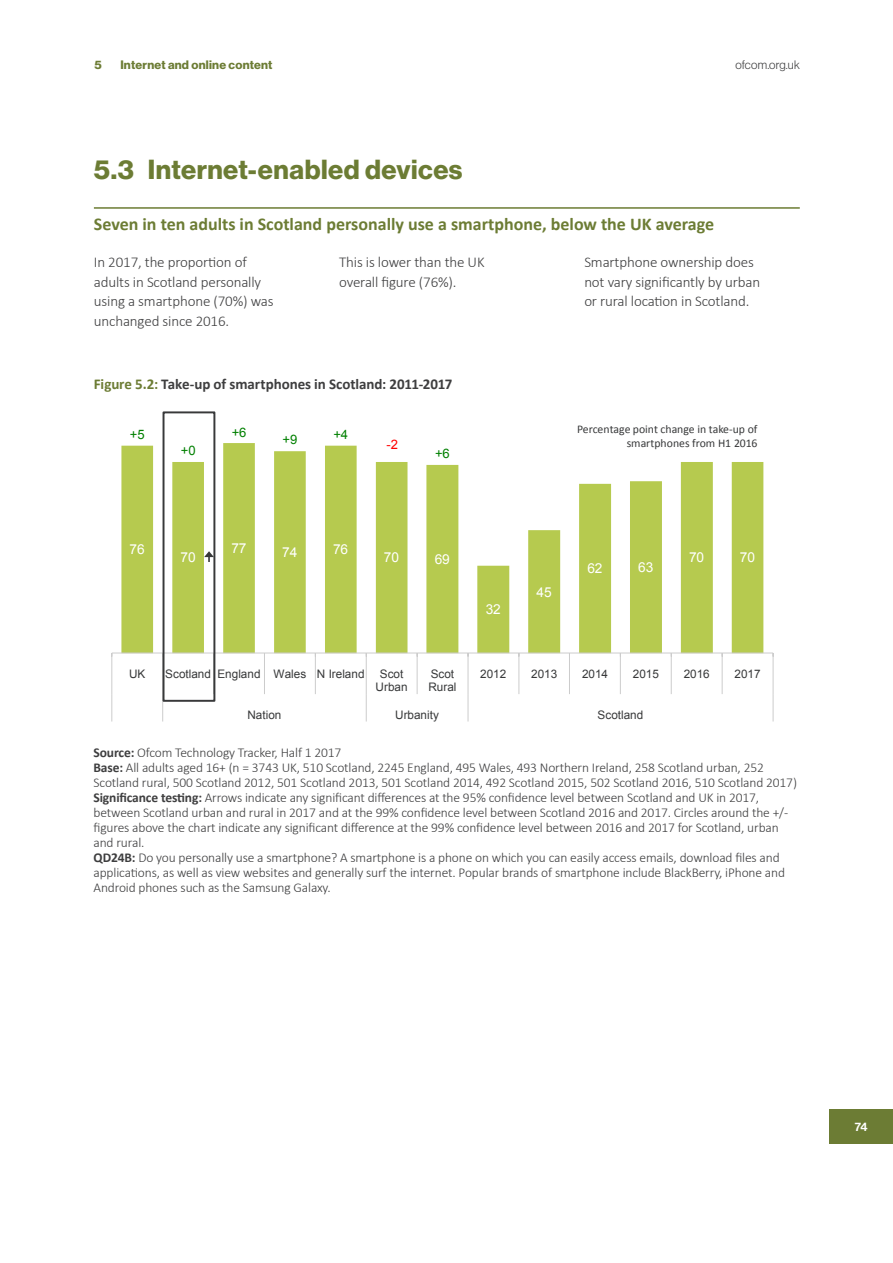
<style>
.page{position:relative;width:893px;height:1263px;background:#fff}
.page>*{position:absolute;margin:0;border:0;box-sizing:border-box;transform-origin:0 0}
.Heading_1_GREEN_plus{font:27px "N Haas Grotesk DS Std 75 Bd";letter-spacing:.02em;color:#6c7c34}
.Heading_3_GREEN{font:700 18px "Calibri";color:#6c7c34}
.Body_Copy{font:300 15px/19.5px "Calibri";letter-spacing:-.01em;color:#3e3e3f}
.Bold_Body_Copy{font:700 15px "Calibri";letter-spacing:-.005em;color:#3e3e3f}
.t1{font:13.65px "Arial";letter-spacing:-.01em;color:#fff}
.Source{font:300 13.5px/15px "Calibri";letter-spacing:-.01em;color:#3e3e3f}
.t2{font:13.05px "Arial";color:#008000}
.t3{font:13.05px "Arial";color:#f00}
.t4{font:12px "N Haas Grotesk DS Std 75 Bd";letter-spacing:.02em;color:#6c7c34}
.t5{font:12px "N Haas Grotesk DS Std 45 Lt";letter-spacing:.02em;color:#3e3e3f}
.t6{font:12px "N Haas Grotesk DS Std 65 Md";color:#fff}
.t7{font:11.7px/13.5px "Arial";color:#38393a;text-align:center}
.t8{font:11.7px/14px "Calibri";color:#38393a;text-align:right}
.s1{color:#6c7c34}
.s2{font-weight:700}
</style>
<div class="page">
<div style="left:829px;top:1110px;width:64px;height:34px;background:#6c7c34"></div>
<hr style="left:94px;top:207px;width:706px;height:2px;background:#6c7c34">
<svg style="left:121px;top:443px;width:642px;height:209px;fill:#b6ca4f"></svg>
<hr style="left:112px;top:652px;width:661px;height:1px;background:#ccc">
<hr style="left:111px;top:653px;width:1px;height:41px;background:#ccc">
<hr style="left:162px;top:653px;width:1px;height:41px;background:#ccc">
<hr style="left:264px;top:653px;width:1px;height:41px;background:#ccc">
<hr style="left:315px;top:653px;width:1px;height:41px;background:#ccc">
<hr style="left:366px;top:653px;width:1px;height:41px;background:#ccc">
<hr style="left:417px;top:653px;width:1px;height:41px;background:#ccc">
<hr style="left:468px;top:653px;width:1px;height:41px;background:#ccc">
<hr style="left:518px;top:653px;width:1px;height:41px;background:#ccc">
<hr style="left:569px;top:653px;width:1px;height:41px;background:#ccc">
<hr style="left:620px;top:653px;width:1px;height:41px;background:#ccc">
<hr style="left:671px;top:653px;width:1px;height:41px;background:#ccc">
<hr style="left:722px;top:653px;width:1px;height:41px;background:#ccc">
<hr style="left:773px;top:653px;width:1px;height:41px;background:#ccc">
<svg style="left:111px;top:694px;width:1px;height:27px"></svg>
<svg style="left:162px;top:694px;width:1px;height:27px"></svg>
<svg style="left:366px;top:694px;width:1px;height:27px"></svg>
<svg style="left:468px;top:694px;width:1px;height:27px"></svg>
<svg style="left:773px;top:694px;width:1px;height:27px"></svg>
<svg style="left:204px;top:551px;width:8px;height:11px"></svg>
<div style="left:163px;top:411px;width:52px;height:291px;border:2px solid #38393a"></div>
<p class="t4" style="left:95px;top:58px;width:9px">5</p>
<p class="t4" style="left:120px;top:58px;width:154px">Internet and online content</p>
<p class="t5" style="left:735px;top:58px;width:66px">ofcom.org.uk</p>
<p class="Heading_1_GREEN_plus" style="left:94px;top:154px;width:370px">5.3 Internet-enabled devices</p>
<p class="Heading_3_GREEN" style="left:94px;top:213px;width:622px">Seven in ten adults in Scotland personally use a smartphone, below the UK average</p>
<p class="Body_Copy" style="left:94px;top:253px;width:181px">In 2017, the proportion of adults in Scotland personally using a smartphone (70%) was unchanged since 2016.</p>
<p class="Body_Copy" style="left:339px;top:253px;width:147px">This is lower than the UK overall figure (76%).</p>
<p class="Body_Copy" style="left:584px;top:253px;width:177px">Smartphone ownership does not vary significantly by urban or rural location in Scotland.</p>
<p class="Bold_Body_Copy" style="left:94px;top:375px;width:360px"><span class="s1">Figure 5.2:</span> Take-up of smartphones in Scotland: 2011-2017</p>
<p class="t2" style="left:130px;top:425px;width:16px">+5</p>
<p class="t1" style="left:130px;top:540px;width:17px">76</p>
<p class="t2" style="left:181px;top:442px;width:16px">+0</p>
<p class="t1" style="left:180px;top:549px;width:17px">70</p>
<p class="t2" style="left:232px;top:424px;width:16px">+6</p>
<p class="t2" style="left:283px;top:431px;width:16px">+9</p>
<p class="t2" style="left:333px;top:425px;width:16px">+4</p>
<p class="t1" style="left:231px;top:539px;width:17px">77</p>
<p class="t1" style="left:282px;top:543px;width:17px">74</p>
<p class="t1" style="left:333px;top:540px;width:17px">76</p>
<p class="t3" style="left:387px;top:435px;width:13px">-2</p>
<p class="t2" style="left:435px;top:444px;width:16px">+6</p>
<p class="t1" style="left:384px;top:549px;width:17px">70</p>
<p class="t1" style="left:435px;top:550px;width:17px">69</p>
<p class="t1" style="left:486px;top:601px;width:17px">32</p>
<p class="t8" style="left:577px;top:421px;width:182px">Percentage point change in take-up of smartphones from H1 2016</p>
<p class="t1" style="left:536px;top:583px;width:17px">45</p>
<p class="t1" style="left:587px;top:560px;width:17px">62</p>
<p class="t1" style="left:638px;top:558px;width:17px">63</p>
<p class="t1" style="left:689px;top:549px;width:17px">70</p>
<p class="t1" style="left:740px;top:549px;width:17px">70</p>
<p class="t7" style="left:129px;top:667px;width:18px">UK</p>
<p class="t7" style="left:165px;top:667px;width:201px">Scotland England Wales N Ireland</p>
<p class="t7" style="left:376px;top:667px;width:33px">Scot<br>Urban</p>
<p class="t7" style="left:428px;top:667px;width:30px;text-align:left">Scot<br>Rural</p>
<p class="t7" style="left:480px;top:667px;width:28px">2012</p>
<p class="t7" style="left:531px;top:667px;width:28px">2013</p>
<p class="t7" style="left:582px;top:667px;width:28px">2014</p>
<p class="t7" style="left:633px;top:667px;width:28px">2015</p>
<p class="t7" style="left:684px;top:667px;width:28px">2016</p>
<p class="t7" style="left:735px;top:667px;width:28px">2017</p>
<p class="t7" style="left:247px;top:708px;width:35px">Nation</p>
<p class="t7" style="left:395px;top:708px;width:45px">Urbanity</p>
<p class="t7" style="left:598px;top:708px;width:47px">Scotland</p>
<p class="Source" style="left:94px;top:745px;width:249px"><span class="s2">Source:</span> Ofcom Technology Tracker, Half 1 2017</p>
<p class="Source" style="left:94px;top:760px;width:705px"><span class="s2">Base:</span> All adults aged 16+ (n = 3743 UK, 510 Scotland, 2245 England, 495 Wales, 493 Northern Ireland, 258 Scotland urban, 252<br>Scotland rural, 500 Scotland 2012, 501 Scotland 2013, 501 Scotland 2014, 492 Scotland 2015, 502 Scotland 2016, 510 Scotland 2017)</p>
<p class="Source" style="left:94px;top:790px;width:696px"><span class="s2">Significance testing:</span> Arrows indicate any significant differences at the 95% confidence level between Scotland and UK in 2017, between Scotland urban and rural in 2017 and at the 99% confidence level between Scotland 2016 and 2017. Circles around the +/- figures above the chart indicate any significant difference at the 99% confidence level between 2016 and 2017 for Scotland, urban and rural.</p>
<p class="Source" style="left:94px;top:850px;width:693px"><span class="s2">QD24B:</span> Do you personally use a smartphone? A smartphone is a phone on which you can easily access emails, download files and applications, as well as view websites and generally surf the internet. Popular brands of smartphone include BlackBerry, iPhone and<br>Android phones such as the Samsung Galaxy.</p>
<p class="t6" style="left:855px;top:1120px;width:14px">74</p>
</div>
